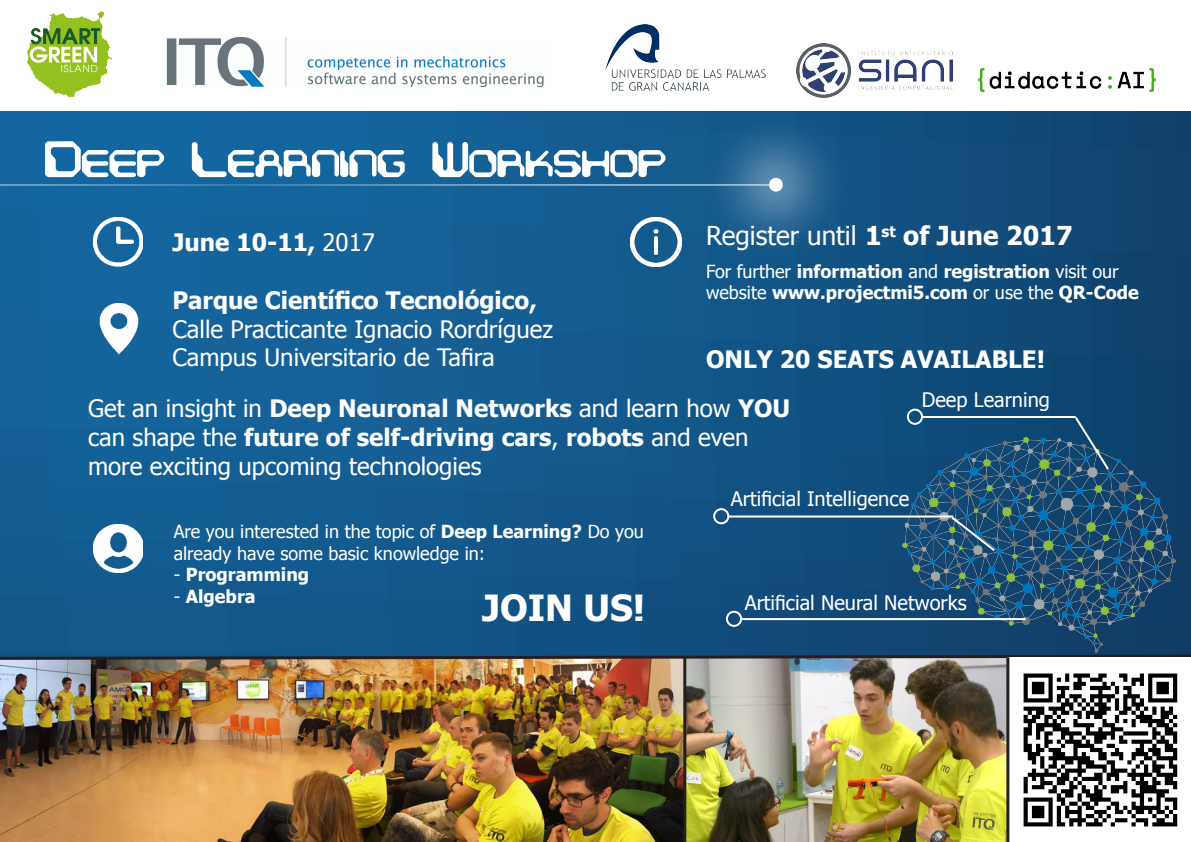
<style>
.page{position:relative;width:1191px;height:842px;background:#fff}
.page>*{position:absolute;margin:0;border:0;box-sizing:border-box;transform-origin:0 0}
.t1{font:53px "Chintzy CPUBRK";color:#fff}
.t2{font:700 36px "Tahoma";color:#fff}
.t3{font:26px "Tahoma";color:#fff}
.t4{font:24px/28.8px "Tahoma";color:#fff}
.t5{font:700 24px "Tahoma";color:#fff}
.t6{font:20px "Tahoma";color:#fff}
.t7{font:700 18px/21.6px "Tahoma";color:#fff}
.t8{font:18px/21.6px "Tahoma";color:#fff}
.s1{font-weight:400}
.s2{font-weight:700}
</style>
<div class="page">
<div style="left:0;top:7px;width:1191px;height:835px;background:linear-gradient(to right,#1567a0,#104571)"></div>
<img style="left:699px;top:111px;width:152px;height:150px">
<hr style="left:0;top:185px;width:776px;height:1px;background:#fff">
<svg style="left:768px;top:177px;width:16px;height:16px"></svg>
<img style="left:93px;top:218px;width:50px;height:48px">
<img style="left:93px;top:303px;width:50px;height:51px">
<img style="left:631px;top:218px;width:50px;height:48px">
<img style="left:0;top:661px;width:687px;height:181px">
<img style="left:687px;top:661px;width:504px;height:181px">
<div style="left:0;top:0;width:1191px;height:110px;background:#fff"></div>
<img style="left:28px;top:11px;width:83px;height:86px">
<img style="left:0;top:653px;width:1191px;height:8px">
<hr style="left:683px;top:657px;width:3px;height:185px;background:#231f20">
<img style="left:93px;top:524px;width:50px;height:49px">
<img style="left:891px;top:415px;width:295px;height:252px">
<hr style="left:741px;top:618px;width:284px;height:2px;background:#fff">
<div style="left:726px;top:611px;width:16px;height:16px;border:2px solid #fff;border-radius:50%"></div>
<hr style="left:729px;top:515px;width:224px;height:2px;background:#fff">
<svg style="left:949px;top:515px;width:48px;height:38px;background:#376281"></svg>
<div style="left:713px;top:508px;width:16px;height:16px;border:2px solid #fff;border-radius:50%"></div>
<hr style="left:922px;top:416px;width:153px;height:2px;background:#fff">
<svg style="left:1073px;top:415px;width:37px;height:57px;background:#25557a"></svg>
<div style="left:907px;top:409px;width:16px;height:16px;border:2px solid #fff;border-radius:50%"></div>
<hr style="left:1006px;top:657px;width:3px;height:185px;background:#231f20">
<img style="left:606px;top:25px;width:159px;height:66px">
<img style="left:797px;top:43px;width:155px;height:54px">
<img style="left:978px;top:69px;width:177px;height:22px">
<img style="left:166px;top:38px;width:378px;height:50px">
<p class="t1" style="left:45px;top:138px;width:623px">Deep Learning Workshop</p>
<p class="t5" style="left:172px;top:225px;width:204px">June 10-11, <span class="s1">2017</span></p>
<p class="t4" style="left:172px;top:287px;width:382px"><span class="s2">Parque Científico Tecnológico,<br></span>Calle Practicante Ignacio Rordríguez</p>
<p class="t4" style="left:172px;top:345px;width:324px">Campus Universitario de Tafira</p>
<p class="t3" style="left:706px;top:218px;width:368px">Register until <span class="s2">1</span><sup>st</sup> <span class="s2">of June 2017</span></p>
<p class="t7" style="left:706px;top:261px;width:434px"><span class="s1">For further</span> information <span class="s1">and</span> registration <span class="s1">visit our website</span> www.projectmi5.com <span class="s1">or use the</span> QR-Code</p>
<p class="t5" style="left:706px;top:342px;width:340px">ONLY 20 SEATS AVAILABLE!</p>
<p class="t4" style="left:88px;top:396px;width:704px">Get an insight in <span class="s2">Deep Neuronal Networks</span> and learn how <span class="s2">YOU </span>can shape the <span class="s2">future of self-driving cars</span>, <span class="s2">robots</span> and even more exciting upcoming technologies</p>
<p class="t6" style="left:731px;top:485px;width:180px">Artificial Intelligence</p>
<p class="t6" style="left:922px;top:386px;width:130px">Deep Learning</p>
<p class="t8" style="left:174px;top:522px;width:472px">Are you interested in the topic of <span class="s2">Deep Learning?</span> Do you already have some basic knowledge in:</p>
<p class="t7" style="left:174px;top:565px;width:137px"><span class="s1">-</span> Programming</p>
<p class="t7" style="left:174px;top:586px;width:83px"><span class="s1">-</span> Algebra</p>
<p class="t2" style="left:482px;top:582px;width:165px">JOIN US!</p>
<p class="t6" style="left:744px;top:590px;width:223px">Artificial Neural Networks</p>
</div>
